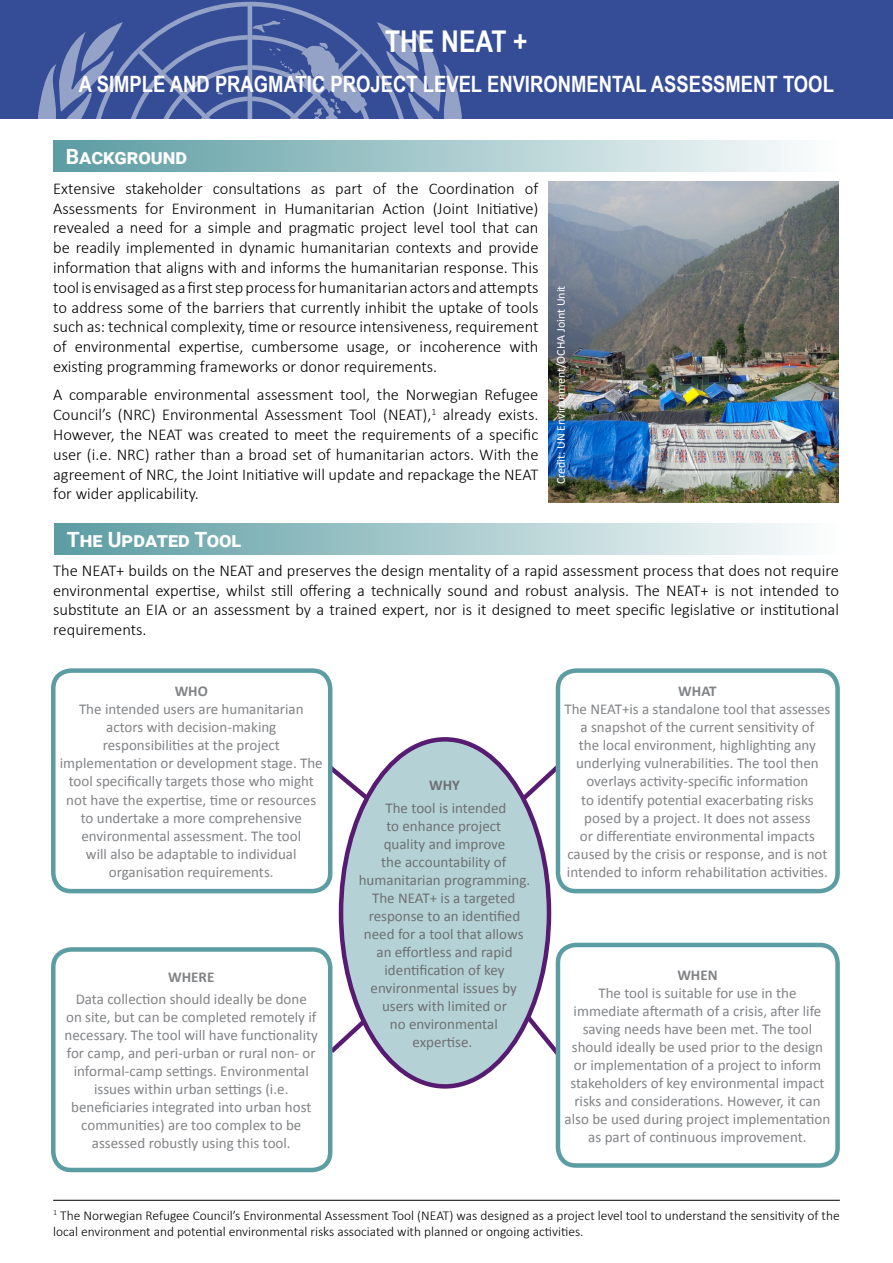
<style>
.page{position:relative;width:893px;height:1263px;background:#fff}
.page>*{position:absolute;margin:0;border:0;box-sizing:border-box;transform-origin:0 0}
.t1{font:700 30px "Arial Narrow";color:#fff}
.t2{font:700 22.5px "Arial Narrow";color:#fff}
.t3{font:700 21px "Roboto";color:#fff}
.t4{font:300 16.5px/19.8px "Calibri";color:#000;text-align:justify}
.t5{font:15px/18px "Calibri";color:#818386;text-align:center}
.t6{font:15px/18px "Calibri";color:#6e7072;text-align:center}
.t7{font:700 15px "Calibri";color:#818386}
.t8{font:700 15px "Calibri";color:#6e7072}
.t9{font:300 13.5px/16.2px "Calibri";color:#000}
.t10{font:12px "Calibri";color:#fff}
</style>
<div class="page">
<div style="left:54px;top:523px;width:786px;height:32px;background:linear-gradient(to right,#5a9ba1,#fcfdfd)"></div>
<div style="left:0;top:0;width:893px;height:118px;background:#344d96"></div>
<svg style="left:137px;top:4px;width:230px;height:115px"></svg>
<svg style="left:377px;top:22px;width:85px;height:97px"></svg>
<svg style="left:38px;top:22px;width:85px;height:97px"></svg>
<div style="left:53px;top:140px;width:786px;height:32px;background:linear-gradient(to right,#5a9ba1,#fcfdfd)"></div>
<img style="left:549px;top:182px;width:290px;height:320px">
<svg style="left:332px;top:761px;width:46px;height:47px"></svg>
<svg style="left:519px;top:1008px;width:37px;height:52px"></svg>
<svg style="left:513px;top:761px;width:43px;height:47px"></svg>
<svg style="left:332px;top:1010px;width:43px;height:48px"></svg>
<div style="left:51px;top:668px;width:281px;height:225px;border:4px solid #5c9da3;border-radius:18px"></div>
<div style="left:556px;top:668px;width:284px;height:225px;border:4px solid #5c9da3;border-radius:18px"></div>
<div style="left:51px;top:947px;width:281px;height:225px;border:4px solid #5c9da3;border-radius:18px"></div>
<div style="left:556px;top:943px;width:284px;height:225px;border:4px solid #5c9da3;border-radius:18px"></div>
<div style="left:341px;top:739px;width:208px;height:347px;background:#b4d2d5;border-radius:50%"></div>
<hr style="left:53px;top:1200px;width:787px;height:1px;background:#000">
<h1 class="t1" style="left:385px;top:19px;width:144px">THE NEAT +</h1>
<h2 class="t2" style="left:79px;top:67px;width:756px">A SIMPLE AN D PRAGMATIC PROJECT LEVEL ENVIRONMENTAL ASSESSMENT TOOL</h2>
<h3 class="t3" style="left:66px;top:142px;width:123px">Background</h3>
<p class="t4" style="left:53px;top:178px;width:487px">Extensive stakeholder consultations as part of the Coordination of Assessments for Environment in Humanitarian Action (Joint Initiative) revealed a need for a simple and pragmatic project level tool that can be readily implemented in dynamic humanitarian contexts and provide information that aligns with and informs the humanitarian response. This tool is envisaged as a first step process for humanitarian actors and attempts to address some of the barriers that currently inhibit the uptake of tools such as: technical complexity, time or resource intensiveness, requirement of environmental expertise, cumbersome usage, or incoherence with existing programming frameworks or donor requirements.</p>
<p class="t4" style="left:53px;top:385px;width:487px">A comparable environmental assessment tool, the Norwegian Refugee Council’s (NRC) Environmental Assessment Tool (NEAT),<sup>1</sup> already exists.<br>However, the NEAT was created to meet the requirements of a specific user (i.e. NRC) rather than a broad set of humanitarian actors. With the agreement of NRC, the Joint Initiative will update and repackage the NEAT for wider applicability.</p>
<h3 class="t3" style="left:67px;top:525px;width:176px">The Updated Tool</h3>
<p class="t10" style="left:553px;top:484px;width:200px;rotate:-90deg">Credit: UN Environment/OCHA Joint Unit</p>
<p class="t4" style="left:53px;top:560px;width:787px">The NEAT+ builds on the NEAT and preserves the design mentality of a rapid assessment process that does not require environmental expertise, whilst still offering a technically sound and robust analysis. The NEAT+ is not intended to substitute an EIA or an assessment by a trained expert, nor is it designed to meet specific legislative or institutional requirements.</p>
<p class="t7" style="left:175px;top:682px;width:35px">WHO</p>
<p class="t5" style="left:60px;top:700px;width:264px">The intended users are humanitarian actors with decision-making responsibilities at the project implementation or development stage. The tool specifically targets those who might not have the expertise, time or resources to undertake a more comprehensive environmental assessment. The tool<br>will also be adaptable to individual organisation requirements.</p>
<p class="t7" style="left:168px;top:968px;width:48px">WHERE</p>
<p class="t5" style="left:65px;top:990px;width:255px">Data collection should ideally be done<br>on site, but can be completed remotely if necessary. The tool will have functionality for camp, and peri-urban or rural non- or informal-camp settings. Environmental issues within urban settings (i.e. beneficiaries integrated into urban host communities) are too complex to be assessed robustly using this tool.</p>
<p class="t8" style="left:429px;top:776px;width:32px">WHY</p>
<p class="t6" style="left:359px;top:799px;width:173px">The tool is intended<br>to enhance project<br>quality and improve<br>the accountability of humanitarian programming.<br>The NEAT+ is a targeted response to an identified need for a tool that allows an effortless and rapid identification of key environmental issues by users with limited or<br>no environmental<br>expertise.</p>
<p class="t7" style="left:678px;top:682px;width:40px">WHAT</p>
<p class="t5" style="left:564px;top:700px;width:267px">The NEAT+is a standalone tool that assesses a snapshot of the current sensitivity of<br>the local environment, highlighting any underlying vulnerabilities. The tool then overlays activity-specific information<br>to identify potential exacerbating risks posed by a project. It does not assess<br>or differentiate environmental impacts caused by the crisis or response, and is not intended to inform rehabilitation activities.</p>
<p class="t7" style="left:677px;top:965px;width:42px">WHEN</p>
<p class="t5" style="left:565px;top:984px;width:267px">The tool is suitable for use in the immediate aftermath of a crisis, after life saving needs have been met. The tool should ideally be used prior to the design or implementation of a project to inform stakeholders of key environmental impact risks and considerations. However, it can also be used during project implementation as part of continuous improvement.</p>
<p class="t9" style="left:53px;top:1207px;width:788px"><sup>1</sup> The Norwegian Refugee Council’s Environmental Assessment Tool (NEAT) was designed as a project level tool to understand the sensitivity of the local environment and potential environmental risks associated with planned or ongoing activities.</p>
</div>
